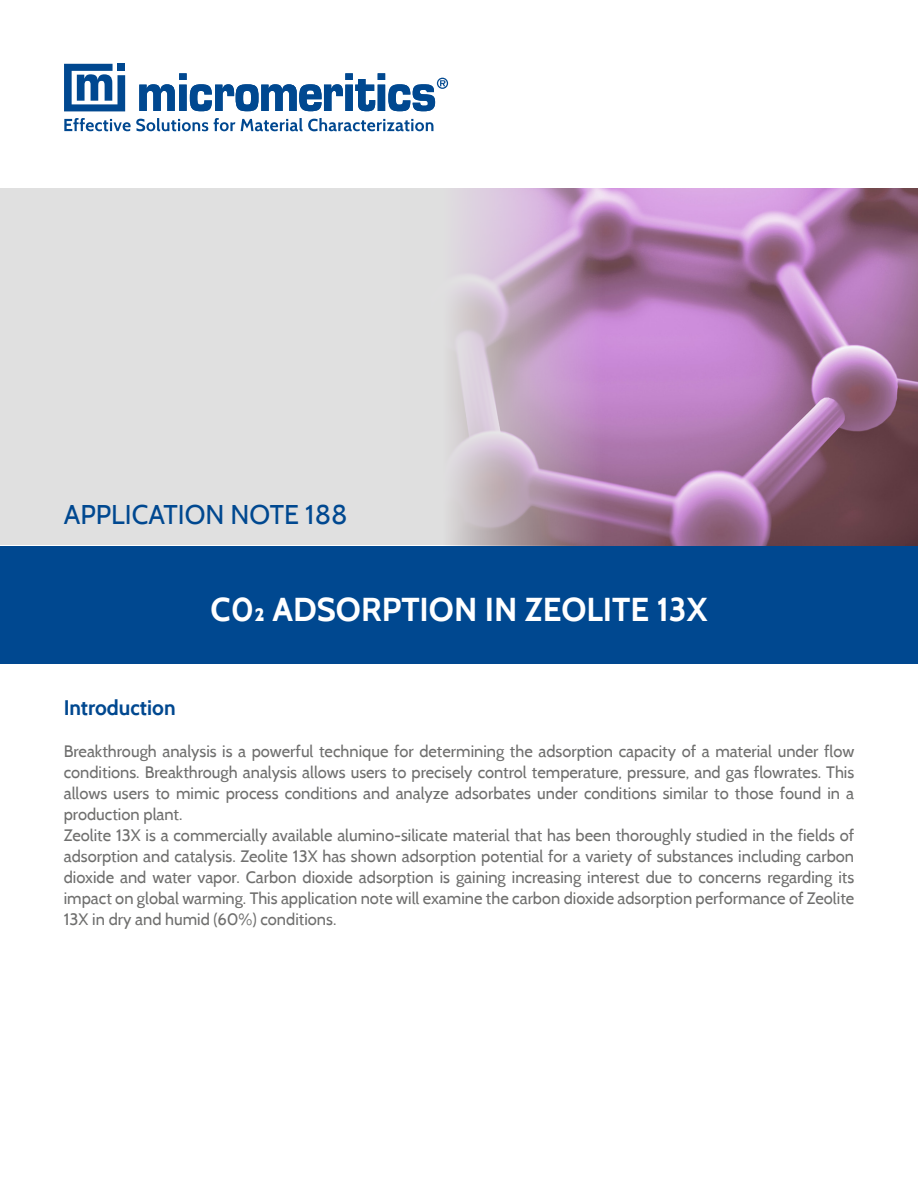
<style>
.page{position:relative;width:918px;height:1188px;background:#fff}
.page>*{position:absolute;margin:0;border:0;box-sizing:border-box;transform-origin:0 0}
.t1{font:700 33px "Cabin";color:#fff}
.t2{font:27px "Cabin";color:#004890}
.t3{font:700 21px "Cabin";color:#004890}
.t4{font:16.5px/21px "Cabin";color:#6f6f6e}
</style>
<div class="page">
<svg style="left:64px;top:64px;width:61px;height:47px"></svg>
<svg style="left:139px;top:73px;width:309px;height:38px"></svg>
<svg style="left:64px;top:118px;width:369px;height:13px"></svg>
<div style="left:0;top:188px;width:638px;height:357px;background:#e0e0e0"></div>
<img style="left:451px;top:188px;width:467px;height:357px">
<div style="left:0;top:546px;width:918px;height:118px;background:#004890"></div>
<h2 class="t2" style="left:64px;top:497px;width:285px">APPLICATION NOTE 188</h2>
<h1 class="t1" style="left:211px;top:589px;width:498px">C0₂ ADSORPTION IN ZEOLITE 13X</h1>
<p class="t3" style="left:64px;top:695px;width:113px">Introduction</p>
<p class="t4" style="left:64px;top:740px;width:792px">Breakthrough analysis is a powerful technique for determining the adsorption capacity of a material under flow conditions. Breakthrough analysis allows users to precisely control temperature, pressure, and gas flowrates. This allows users to mimic process conditions and analyze adsorbates under conditions similar to those found in a production plant.<br>Zeolite 13X is a commercially available alumino-silicate material that has been thoroughly studied in the fields of adsorption and catalysis. Zeolite 13X has shown adsorption potential for a variety of substances including carbon dioxide and water vapor. Carbon dioxide adsorption is gaining increasing interest due to concerns regarding its impact on global warming. This application note will examine the carbon dioxide adsorption performance of Zeolite 13X in dry and humid (60%) conditions.</p>
</div>
